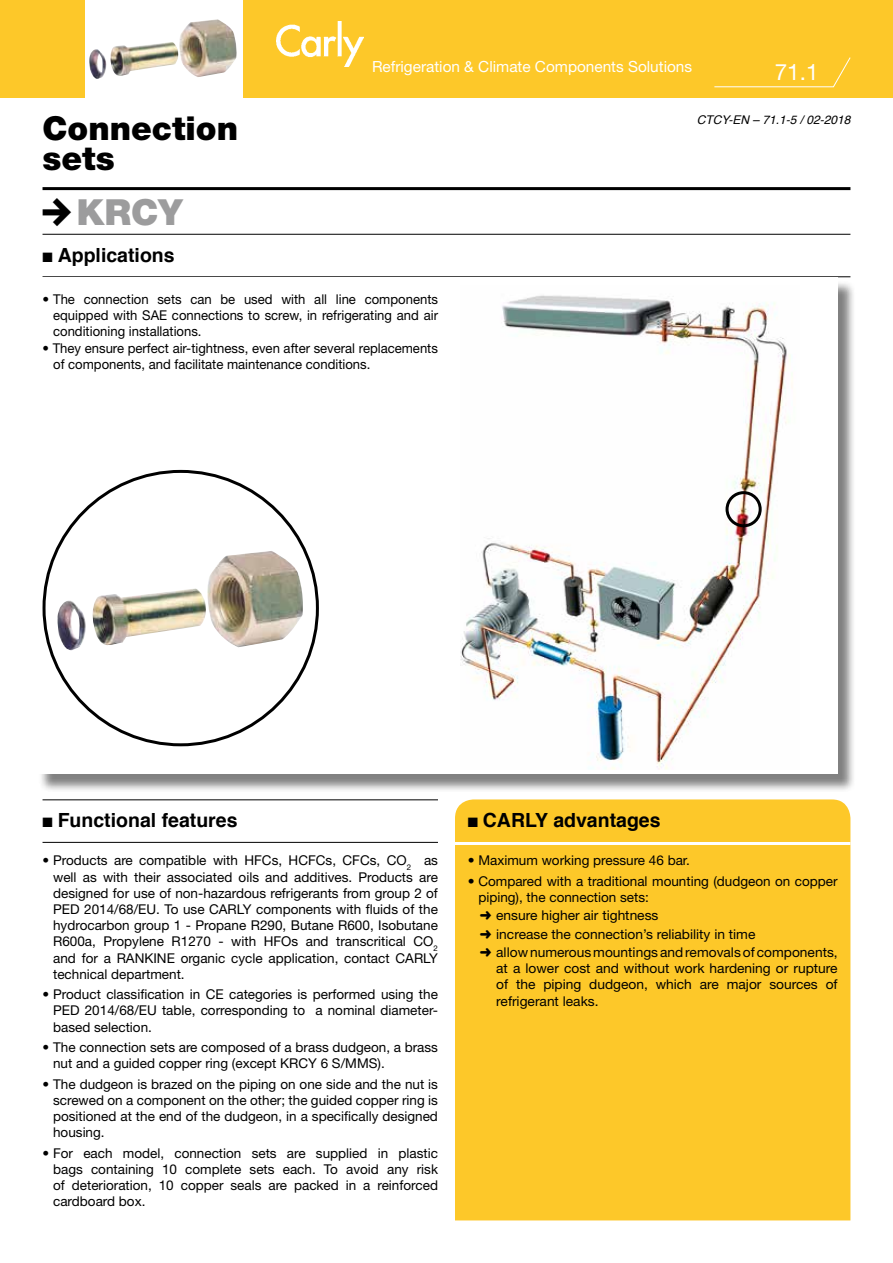
<style>
.page{position:relative;width:893px;height:1263px;background:#fff}
.page>*{position:absolute;margin:0;border:0;box-sizing:border-box;transform-origin:0 0}
.t1{font:900 36px "Helvetica Neue";color:#9c9c9d}
.t2{font:900 33px/30px "Helvetica Neue";color:#000}
.t3{font:22.5px "Helvetica Neue";color:#fff}
.t4{font:700 19.5px "Helvetica";color:#000}
.t5{font:15.3px "Helvetica Neue";color:#fff}
.t6{font:13.5px/16.2px "Helvetica Neue";color:#000;text-align:justify}
.t7{font:italic 12px "Helvetica";color:#000}
</style>
<div class="page">
<div style="left:0;top:0;width:893px;height:98px;background:#fdc829"></div>
<div style="left:455px;top:799px;width:395px;height:421px;background:#fdc829"></div>
<hr style="left:43px;top:187px;width:807px;height:3px;background:#000">
<hr style="left:43px;top:234px;width:807px;height:1px;background:#000">
<hr style="left:43px;top:276px;width:807px;height:1px;background:#000">
<hr style="left:43px;top:799px;width:395px;height:1px;background:#000">
<hr style="left:43px;top:842px;width:395px;height:1px;background:#000">
<hr style="left:455px;top:842px;width:395px;height:3px;background:#fff">
<div style="left:85px;top:0;width:157px;height:99px;background:#fff"></div>
<img style="left:276px;top:21px;width:88px;height:45px">
<svg style="left:714px;top:57px;width:137px;height:31px"></svg>
<img style="left:89px;top:19px;width:148px;height:60px">
<div style="left:38px;top:280px;width:818px;height:512px;background:#000;opacity:.5"></div>
<div style="left:36px;top:278px;width:802px;height:496px;background:#fff"></div>
<img style="left:57px;top:551px;width:248px;height:100px">
<img style="left:461px;top:295px;width:329px;height:475px">
<div style="left:725px;top:491px;width:37px;height:36px;border:3px solid #000;border-radius:50%"></div>
<p class="t5" style="left:372px;top:57px;width:322px">Refrigeration &amp; Climate Components Solutions</p>
<h3 class="t3" style="left:775px;top:58px;width:45px">71.1</h3>
<h2 class="t2" style="left:43px;top:113px;width:197px">Connection sets</h2>
<p class="t7" style="left:697px;top:110px;width:155px">CTCY-EN – 71.1-5 / 02-2018</p>
<h1 class="t1" style="left:77px;top:190px;width:108px">KRCY</h1>
<h3 class="t4" style="left:43px;top:240px;width:134px">■ Applications</h3>
<p class="t6" style="left:53px;top:291px;width:386px;text-indent:-11px">• The connection sets can be used with all line components equipped with SAE connections to screw, in refrigerating and air conditioning installations.</p>
<p class="t6" style="left:53px;top:340px;width:386px;text-indent:-11px">• They ensure perfect air-tightness, even after several replacements of components, and facilitate maintenance conditions.</p>
<h3 class="t4" style="left:43px;top:805px;width:197px">■ Functional features</h3>
<h3 class="t4" style="left:468px;top:805px;width:194px">■ CARLY advantages</h3>
<p class="t6" style="left:468px;top:852px;width:224px">• Maximum working pressure 46 bar.</p>
<p class="t6" style="left:478px;top:873px;width:361px;text-indent:-11px">• Compared with a traditional mounting (dudgeon on copper piping), the connection sets:</p>
<p class="t6" style="left:480px;top:906px;width:359px;line-height:18.3px;text-align:left">➜ ensure higher air tightness<br>➜ increase the connection’s reliability in time<br>➜ allow numerous mountings and removals of components,</p>
<p class="t6" style="left:496px;top:960px;width:343px">at a lower cost and without work hardening or rupture of the piping dudgeon, which are major sources of refrigerant leaks.</p>
<p class="t6" style="left:53px;top:852px;width:386px;text-indent:-11px">• Products are compatible with HFCs, HCFCs, CFCs, CO<sub>2</sub> as well as with their associated oils and additives. Products are designed for use of non-hazardous refrigerants from group 2 of PED 2014/68/EU. To use CARLY components with fluids of the hydrocarbon group 1 - Propane R290, Butane R600, Isobutane R600a, Propylene R1270 - with HFOs and transcritical CO<sub>2 </sub>and for a RANKINE organic cycle application, contact CARLY technical department.</p>
<p class="t6" style="left:53px;top:986px;width:386px;text-indent:-11px">• Product classification in CE categories is performed using the PED 2014/68/EU table, corresponding to a nominal diameter&shy;based selection.</p>
<p class="t6" style="left:53px;top:1039px;width:386px;text-indent:-11px">• The connection sets are composed of a brass dudgeon, a brass nut and a guided copper ring (except KRCY 6 S/MMS).</p>
<p class="t6" style="left:53px;top:1076px;width:386px;text-indent:-11px">• The dudgeon is brazed on the piping on one side and the nut is screwed on a component on the other; the guided copper ring is positioned at the end of the dudgeon, in a specifically designed housing.</p>
<p class="t6" style="left:53px;top:1145px;width:386px;text-indent:-11px">• For each model, connection sets are supplied in plastic bags containing 10 complete sets each. To avoid any risk of deterioration, 10 copper seals are packed in a reinforced cardboard box.</p>
</div>
